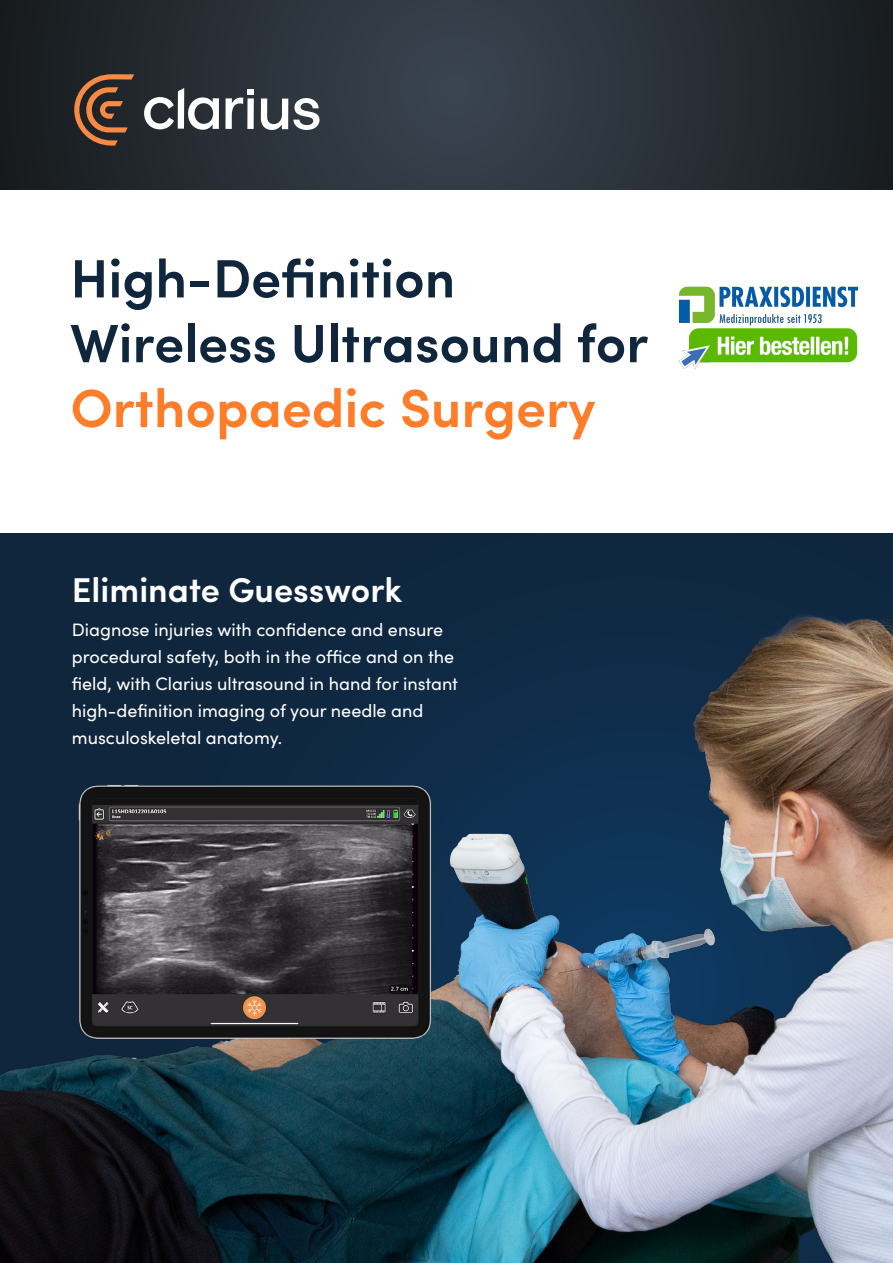
<style>
.page{position:relative;width:893px;height:1263px;background:#fff}
.page>*{position:absolute;margin:0;border:0;box-sizing:border-box;transform-origin:0 0}
.t1{font:600 54px/64.8px "Sofia Pro";color:#0f263d}
.t2{font:600 54px "Sofia Pro";color:#ff7d29}
.t3{font:600 34.5px "Sofia Pro";color:#fff}
.t4{font:18px/27px "Sofia Pro";color:#fff}
</style>
<div class="page">
<img style="left:0;top:533px;width:893px;height:730px">
<svg style="left:0;top:0;width:893px;height:189px;background:#282f36"></svg>
<svg style="left:74px;top:74px;width:60px;height:72px;background:#624331"></svg>
<svg style="left:225px;top:97px;width:18px;height:32px"></svg>
<svg style="left:144px;top:88px;width:75px;height:42px"></svg>
<div style="left:247px;top:98px;width:7px;height:31px;background:#fff"></div>
<svg style="left:261px;top:98px;width:58px;height:32px"></svg>
<div style="left:247px;top:89px;width:7px;height:6px;background:#fff"></div>
<img style="left:64px;top:780px;width:389px;height:277px">
<img style="left:678px;top:286px;width:181px;height:84px">
<h1 class="t1" style="left:70px;top:242px;width:580px">High-Definition<br>Wireless Ultrasound for</h1>
<h1 class="t2" style="left:70px;top:367px;width:527px">Orthopaedic Surgery</h1>
<h2 class="t3" style="left:72px;top:564px;width:332px">Eliminate Guesswork</h2>
<p class="t4" style="left:72px;top:615px;width:388px">Diagnose injuries with confidence and ensure procedural safety, both in the office and on the field, with Clarius ultrasound in hand for instant high-definition imaging of your needle and musculoskeletal anatomy.</p>
</div>
